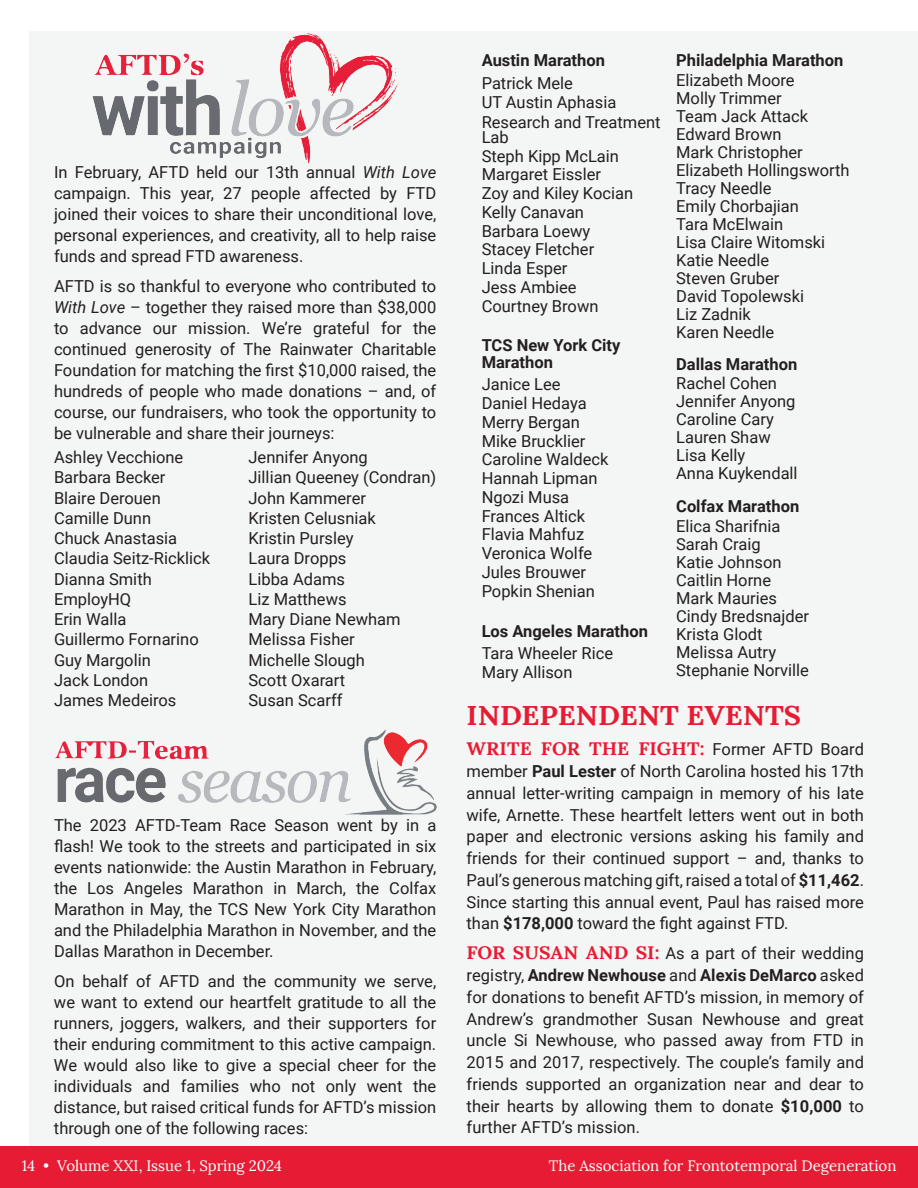
<style>
.page{position:relative;width:918px;height:1188px;background:#fff}
.page>*{position:absolute;margin:0;border:0;box-sizing:border-box;transform-origin:0 0}
.t1{font:700 27px "Lora";color:#e71c34;scale:1.07 1}
.t2{font:700 18px "Lora";letter-spacing:.005em;color:#e71c34;scale:1.07 1}
.t3{font:16.5px/18px "Roboto";color:#231f20}
.t4{font:700 16.5px/16.5px "Roboto";color:#231f20}
.t5{font:15px "Lora";color:#fff}
.s1{font-style:italic}
.s2{font-family:"Roboto";font-weight:400;font-size:16.5px;color:#231f20}
.s3{font-weight:700}
.s4{font-family:"Lora";font-weight:700;font-size:18px;color:#e71c34}
</style>
<div class="page">
<div style="left:0;top:1146px;width:918px;height:42px;background:#e71c34"></div>
<div style="left:29px;top:32px;width:889px;height:1114px;background:#f3f6f4"></div>
<img style="left:92px;top:33px;width:306px;height:131px">
<img style="left:55px;top:741px;width:289px;height:61px">
<img style="left:344px;top:729px;width:92px;height:86px">
<p class="t3" style="left:54px;top:161px;width:384px;line-height:21px;text-align:justify">In February, AFTD held our 13th annual <span class="s1">With Love </span>campaign. This year, 27 people affected by FTD joined their voices to share their unconditional love, personal experiences, and creativity, all to help raise funds and spread FTD awareness.</p>
<p class="t3" style="left:54px;top:275px;width:384px;line-height:21px;text-align:justify">AFTD is so thankful to everyone who contributed to <span class="s1">With Love</span> – together they raised more than $38,000 to advance our mission. We’re grateful for the continued generosity of The Rainwater Charitable Foundation for matching the first $10,000 raised, the hundreds of people who made donations – and, of course, our fundraisers, who took the opportunity to be vulnerable and share their journeys:</p>
<p class="t3" style="left:54px;top:447px;width:158px;line-height:20.2px">Ashley Vecchione<br>Barbara Becker<br>Blaire Derouen<br>Camille Dunn<br>Chuck Anastasia<br>Claudia Seitz-Ricklick<br>Dianna Smith<br>EmployHQ<br>Erin Walla<br>Guillermo Fornarino<br>Guy Margolin<br>Jack London<br>James Medeiros</p>
<p class="t3" style="left:249px;top:447px;width:189px;line-height:20.2px">Jennifer Anyong<br>Jillian Queeney (Condran)<br>John Kammerer<br>Kristen Celusniak<br>Kristin Pursley<br>Laura Dropps<br>Libba Adams<br>Liz Matthews<br>Mary Diane Newham<br>Melissa Fisher<br>Michelle Slough<br>Scott Oxarart<br>Susan Scarff</p>
<p class="t3" style="left:54px;top:814px;width:384px;line-height:21px;text-align:justify">The 2023 AFTD-Team Race Season went by in a flash! We took to the streets and participated in six events nationwide: the Austin Marathon in February, the Los Angeles Marathon in March, the Colfax Marathon in May, the TCS New York City Marathon and the Philadelphia Marathon in November, and the Dallas Marathon in December.</p>
<p class="t3" style="left:54px;top:970px;width:384px;line-height:21px;text-align:justify">On behalf of AFTD and the community we serve, we want to extend our heartfelt gratitude to all the runners, joggers, walkers, and their supporters for their enduring commitment to this active campaign.<br>We would also like to give a special cheer for the individuals and families who not only went the distance, but raised critical funds for AFTD’s mission through one of the following races:</p>
<p class="t4" style="left:482px;top:52px;width:125px">Austin Marathon</p>
<p class="t3" style="left:482px;top:73px;width:136px;line-height:18.8px">Patrick Mele<br>UT Austin Aphasia</p>
<p class="t3" style="left:482px;top:114px;width:181px;line-height:15px">Research and Treatment<br>Lab</p>
<p class="t3" style="left:482px;top:146px;width:153px;line-height:18.8px">Steph Kipp McLain<br>Margaret Eissler<br>Zoy and Kiley Kocian<br>Kelly Canavan<br>Barbara Loewy<br>Stacey Fletcher<br>Linda Esper<br>Jess Ambiee<br>Courtney Brown</p>
<p class="t4" style="left:482px;top:337px;width:140px">TCS New York City<br>Marathon</p>
<p class="t3" style="left:482px;top:375px;width:128px;line-height:18.8px">Janice Lee<br>Daniel Hedaya<br>Merry Bergan<br>Mike Brucklier<br>Caroline Waldeck<br>Hannah Lipman<br>Ngozi Musa<br>Frances Altick<br>Flavia Mahfuz<br>Veronica Wolfe<br>Jules Brouwer<br>Popkin Shenian</p>
<p class="t4" style="left:482px;top:622px;width:168px">Los Angeles Marathon</p>
<p class="t3" style="left:482px;top:643px;width:133px;line-height:18.8px">Tara Wheeler Rice<br>Mary Allison</p>
<p class="t4" style="left:676px;top:52px;width:169px">Philadelphia Marathon</p>
<p class="t3" style="left:676px;top:70px;width:175px">Elizabeth Moore<br>Molly Trimmer<br>Team Jack Attack<br>Edward Brown<br>Mark Christopher<br>Elizabeth Hollingsworth<br>Tracy Needle<br>Emily Chorbajian<br>Tara McElwain<br>Lisa Claire Witomski<br>Katie Needle<br>Steven Gruber<br>David Topolewski<br>Liz Zadnik<br>Karen Needle</p>
<p class="t4" style="left:676px;top:355px;width:123px">Dallas Marathon</p>
<p class="t3" style="left:676px;top:374px;width:123px">Rachel Cohen<br>Jennifer Anyong<br>Caroline Cary<br>Lauren Shaw<br>Lisa Kelly<br>Anna Kuykendall</p>
<p class="t4" style="left:676px;top:497px;width:125px">Colfax Marathon</p>
<p class="t3" style="left:676px;top:516px;width:134px">Elica Sharifnia<br>Sarah Craig<br>Katie Johnson<br>Caitlin Horne<br>Mark Mauries<br>Cindy Bredsnajder<br>Krista Glodt<br>Melissa Autry<br>Stephanie Norville</p>
<h1 class="t1" style="left:467px;top:698px;width:314px">INDEPENDENT EVENTS</h1>
<p class="t2" style="left:467px;top:737px;width:373px">WRITE FOR THE FIGHT: <span class="s2">Former AFTD Board</span></p>
<p class="t3" style="left:467px;top:760px;width:399px;line-height:21.8px;text-align:justify">member <span class="s3">Paul Lester</span> of North Carolina hosted his 17th annual letter-writing campaign in memory of his late wife, Arnette. These heartfelt letters went out in both paper and electronic versions asking his family and friends for their continued support – and, thanks to Paul’s generous matching gift, raised a total of <span class="s3">$11,462</span>.<br>Since starting this annual event, Paul has raised more than <span class="s3">$178,000</span> toward the fight against FTD.</p>
<p class="t3" style="left:467px;top:942px;width:399px;line-height:21.8px;text-align:justify"><span class="s4">FOR SUSAN AND SI:</span> As a part of their wedding registry, <span class="s3">Andrew Newhouse</span> and <span class="s3">Alexis DeMarco</span> asked for donations to benefit AFTD’s mission, in memory of Andrew’s grandmother Susan Newhouse and great uncle Si Newhouse, who passed away from FTD in 2015 and 2017, respectively. The couple’s family and friends supported an organization near and dear to their hearts by allowing them to donate <span class="s3">$10,000</span> to further AFTD’s mission.</p>
<p class="t5" style="left:22px;top:1156px;width:262px">14 • Volume XXI, Issue 1, Spring 2024</p>
<p class="t5" style="left:549px;top:1156px;width:349px">The Association for Frontotemporal Degeneration</p>
</div>
